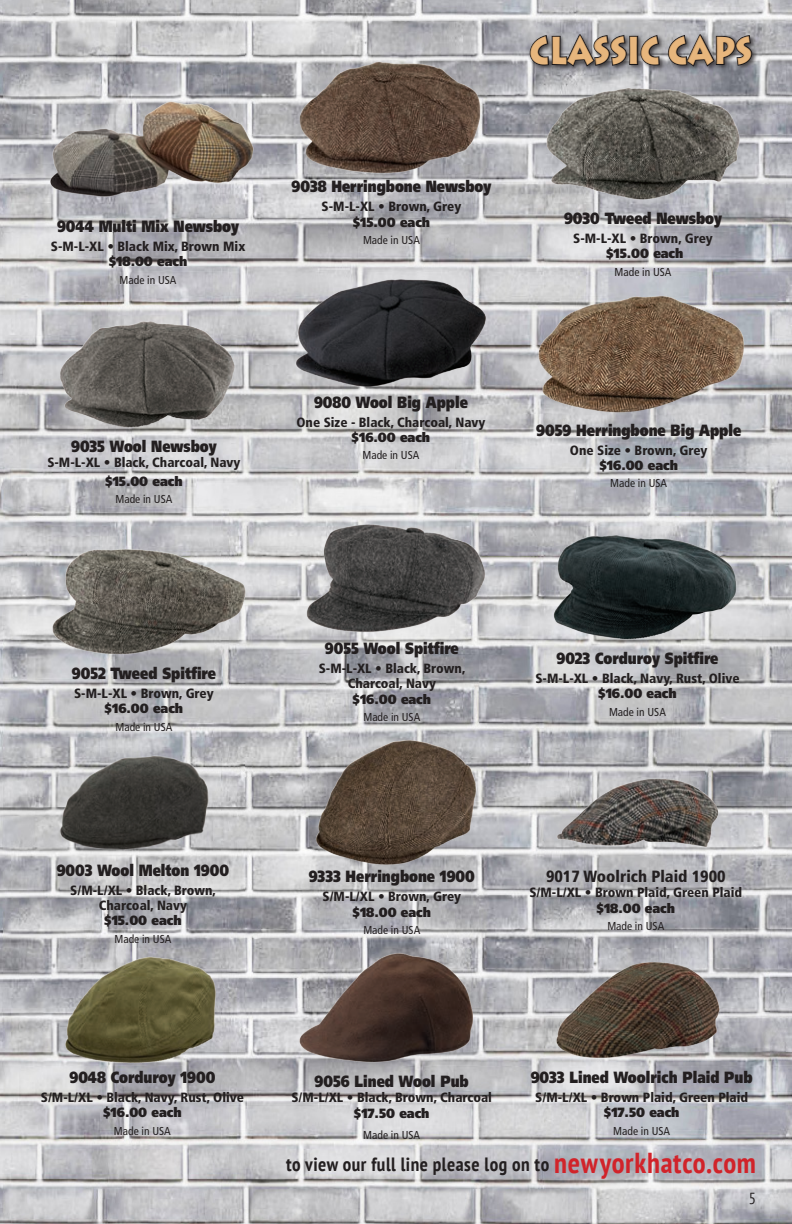
<style>
.page{position:relative;width:792px;height:1224px;background:#fff}
.page>*{position:absolute;margin:0;border:0;box-sizing:border-box;transform-origin:0 0}
.t1{font:900 38.4px "Lithos Pro";color:#e7b67d;scale:.8 1}
.t2{font:700 condensed 19.2px "PT Sans";letter-spacing:.025em;color:#231f20}
.style___Name{font:900 16.2px "Frutiger";color:#231f20;scale:.8 1}
.description{font:900 condensed 16.2px "Frutiger";color:#231f20}
.t3{font:condensed 16px "PT Sans";color:#231f20}
.description-2{font:900 condensed 13.4px/15.4px "Frutiger";color:#231f20;text-align:center}
.description-3{font:900 13.4px "Frutiger";letter-spacing:-.005em;color:#231f20;scale:.9 1}
.style___Name-2{font:900 condensed 13.4px/15.4px "Frutiger";color:#231f20;text-align:center}
.made_in_usa{font:condensed 11.4px "Frutiger";color:#231f20}
.s1{font-stretch:normal}
.s2{font-size:28.8px;color:#d1232a}
</style>
<div class="page">
<img style="left:0;top:0;width:792px;height:1224px">
<svg style="left:450px;top:22px;width:342px;height:88px;background:#949498"></svg>
<img style="left:533px;top:80px;width:220px;height:128px">
<img style="left:45px;top:302px;width:199px;height:141px">
<img style="left:287px;top:53px;width:207px;height:124px">
<img style="left:50px;top:96px;width:205px;height:109px">
<img style="left:297px;top:516px;width:194px;height:124px">
<img style="left:541px;top:528px;width:209px;height:118px">
<img style="left:285px;top:270px;width:214px;height:123px">
<img style="left:311px;top:738px;width:174px;height:128px">
<img style="left:556px;top:770px;width:163px;height:93px">
<img style="left:52px;top:743px;width:169px;height:120px">
<img style="left:39px;top:541px;width:221px;height:119px">
<img style="left:531px;top:288px;width:216px;height:132px">
<img style="left:54px;top:948px;width:172px;height:117px">
<img style="left:299px;top:948px;width:186px;height:119px">
<img style="left:550px;top:946px;width:175px;height:118px">
<p class="style___Name" style="left:57px;top:216px;width:229px">9044 Multi Mix Newsboy</p>
<p class="description-2" style="left:51px;top:239px;width:196px">S-M-L-XL • Black Mix, Brown Mix</p>
<p class="description-3" style="left:109px;top:253px;width:89px">$18.00 each</p>
<p class="made_in_usa" style="left:120px;top:273px;width:58px">Made in USA</p>
<p class="style___Name" style="left:71px;top:436px;width:184px">9035 Wool Newsboy</p>
<p class="style___Name-2" style="left:47px;top:455px;width:195px">S-M-L-XL • Black, Charcoal, Navy</p>
<p class="description-3" style="left:105px;top:473px;width:88px">$15.00 each</p>
<p class="made_in_usa" style="left:115px;top:493px;width:58px">Made in USA</p>
<h1 class="t1" style="left:530px;top:27px;width:280px">CLASSIC CAPS</h1>
<p class="style___Name" style="left:292px;top:177px;width:251px">9038 Herringbone Newsboy</p>
<p class="description-2" style="left:322px;top:199px;width:141px">S-M-L-XL • Brown, Grey</p>
<p class="description-3" style="left:353px;top:214px;width:88px">$15.00 each</p>
<p class="made_in_usa" style="left:363px;top:233px;width:58px">Made in USA</p>
<p class="style___Name" style="left:564px;top:208px;width:199px">9030 Tweed Newsboy</p>
<p class="description-2" style="left:573px;top:231px;width:141px">S-M-L-XL • Brown, Grey</p>
<p class="description-3" style="left:606px;top:246px;width:88px">$15.00 each</p>
<p class="made_in_usa" style="left:615px;top:265px;width:58px">Made in USA</p>
<p class="style___Name" style="left:314px;top:392px;width:194px">9080 Wool Big Apple</p>
<p class="description-2" style="left:296px;top:414px;width:191px">One Size - Black, Charcoal, Navy <span class="s1">$16.00 each</span></p>
<p class="made_in_usa" style="left:362px;top:449px;width:58px">Made in USA</p>
<p class="style___Name" style="left:536px;top:420px;width:258px">9059 Herringbone Big Apple</p>
<p class="description-2" style="left:570px;top:442px;width:139px">One Size • Brown, Grey</p>
<p class="description-3" style="left:599px;top:457px;width:89px">$16.00 each</p>
<p class="made_in_usa" style="left:610px;top:477px;width:58px">Made in USA</p>
<p class="style___Name" style="left:72px;top:663px;width:182px">9052 Tweed Spitfire</p>
<p class="description-2" style="left:74px;top:686px;width:141px">S-M-L-XL • Brown, Grey</p>
<p class="description-3" style="left:105px;top:700px;width:89px">$16.00 each</p>
<p class="made_in_usa" style="left:115px;top:720px;width:58px">Made in USA</p>
<p class="style___Name" style="left:325px;top:638px;width:169px">9055 Wool Spitfire</p>
<p class="description-2" style="left:319px;top:661px;width:148px">S-M-L-XL • Black, Brown,</p>
<p class="description-2" style="left:348px;top:676px;width:90px">Charcoal, Navy <span class="s1">$16.00 each</span></p>
<p class="made_in_usa" style="left:363px;top:710px;width:58px">Made in USA</p>
<p class="style___Name" style="left:556px;top:648px;width:204px">9023 Corduroy Spitfire</p>
<p class="description-2" style="left:535px;top:671px;width:206px">S-M-L-XL • Black, Navy, Rust, Olive</p>
<p class="description-3" style="left:598px;top:686px;width:89px">$16.00 each</p>
<p class="made_in_usa" style="left:609px;top:705px;width:58px">Made in USA</p>
<p class="style___Name" style="left:57px;top:860px;width:217px">9003 Wool Melton 1900</p>
<p class="description-2" style="left:70px;top:882px;width:147px">S/M-L/XL • Black, Brown,</p>
<p class="description-2" style="left:99px;top:898px;width:90px">Charcoal, Navy <span class="s1">$15.00 each</span></p>
<p class="made_in_usa" style="left:114px;top:932px;width:58px">Made in USA</p>
<p class="style___Name" style="left:309px;top:867px;width:209px">9333 Herringbone 1900</p>
<p class="description-2" style="left:323px;top:889px;width:140px">S/M-L/XL • Brown, Grey</p>
<p class="description-3" style="left:353px;top:904px;width:89px">$18.00 each</p>
<p class="made_in_usa" style="left:363px;top:923px;width:58px">Made in USA</p>
<p class="description" style="left:546px;top:867px;width:181px">9017 Woolrich Plaid 1900</p>
<p class="description-2" style="left:529px;top:885px;width:214px">S/M-L/XL • Brown Plaid, Green Plaid</p>
<p class="description-3" style="left:596px;top:900px;width:89px">$18.00 each</p>
<p class="made_in_usa" style="left:607px;top:919px;width:58px">Made in USA</p>
<p class="style___Name" style="left:69px;top:1067px;width:184px">9048 Corduroy 1900</p>
<p class="description-2" style="left:41px;top:1090px;width:205px">S/M-L/XL • Black, Navy, Rust, Olive</p>
<p class="description-3" style="left:103px;top:1104px;width:89px">$16.00 each</p>
<p class="made_in_usa" style="left:114px;top:1124px;width:58px">Made in USA</p>
<p class="style___Name" style="left:315px;top:1072px;width:194px">9056 Lined Wool Pub</p>
<p class="style___Name-2" style="left:291px;top:1090px;width:202px">S/M-L/XL • Black, Brown, Charcoal <span class="s1">$17.50 each</span></p>
<p class="made_in_usa" style="left:363px;top:1128px;width:58px">Made in USA</p>
<p class="style___Name" style="left:531px;top:1067px;width:279px">9033 Lined Woolrich Plaid Pub</p>
<p class="description-2" style="left:535px;top:1090px;width:214px">S/M-L/XL • Brown Plaid, Green Plaid</p>
<p class="description-3" style="left:604px;top:1104px;width:86px">$17.50 each</p>
<p class="made_in_usa" style="left:613px;top:1124px;width:58px">Made in USA</p>
<h2 class="t2" style="left:286px;top:1152px;width:471px">to view our full line please log on to <span class="s2">newyorkhatco.com</span></h2>
<p class="t3" style="left:749px;top:1188px;width:9px">5</p>
</div>
